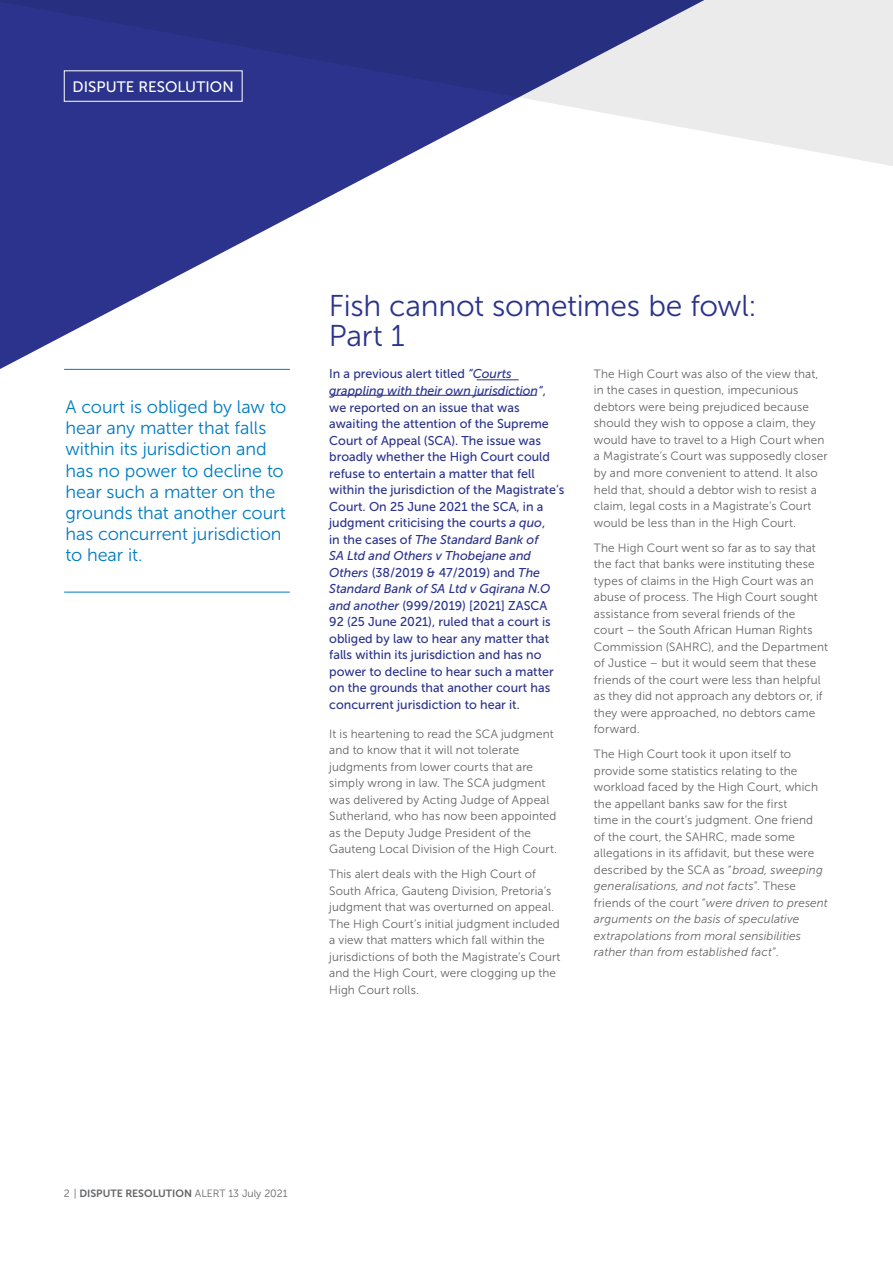
<style>
.page{position:relative;width:893px;height:1263px;background:#fff}
.page>*{position:absolute;margin:0;border:0;box-sizing:border-box;transform-origin:0 0}
.t1{font:30px/30px "Museo Sans 300";letter-spacing:-.01em;color:#2b338c}
.t2{font:18px/21px "Museo Sans 300";letter-spacing:-.005em;color:#007bc2}
.t3{font:15.15px "Museo Sans 500";letter-spacing:.005em;color:#fff}
.t4{font:12.75px/16.5px "Museo Sans 500";color:#2b338c}
.t5{font:12px/16.5px "Museo Sans 300";letter-spacing:.01em;color:#636466}
.t6{font:10.5px "Museo Sans 300";color:#636466}
.s1{font-style:italic}
.s2{font-family:"Museo Sans 700"}
</style>
<div class="page">
<svg style="left:0;top:188px;width:346px;height:181px"></svg>
<svg style="left:0;top:0;width:893px;height:188px"></svg>
<hr style="left:477px;top:379px;width:42px;height:1px;background:#2b338c">
<hr style="left:331px;top:395px;width:206px;height:1px;background:#2b338c">
<hr style="left:64px;top:369px;width:226px;height:1px;background:#007bc2">
<hr style="left:64px;top:592px;width:226px;height:1px;background:#007bc2">
<div style="left:64px;top:70px;width:179px;height:32px;border:1px solid #fff"></div>
<p class="t3" style="left:73px;top:78px;width:163px">DISPUTE RESOLUTION</p>
<h2 class="t2" style="left:66px;top:397px;width:222px">A court is obliged by law to hear any matter that falls within its jurisdiction and has no power to decline to hear such a matter on the grounds that another court has concurrent jurisdiction to hear it.</h2>
<h1 class="t1" style="left:329px;top:291px;width:430px">Fish cannot sometimes be fowl:<br>Part 1</h1>
<p class="t4" style="left:329px;top:365px;width:237px">In a previous alert titled <span class="s1">“Courts grappling with their own jurisdiction“</span>, we reported on an issue that was awaiting the attention of the Supreme Court of Appeal (SCA). The issue was broadly whether the High Court could refuse to entertain a matter that fell within the jurisdiction of the Magistrate’s Court. On 25 June 2021 the SCA, in a judgment criticising the courts <span class="s1">a quo</span>,<br>in the cases of <span class="s1">The Standard Bank of<br>SA Ltd and Others v Thobejane and Others</span> (38/2019 &amp; 47/2019) and <span class="s1">The Standard Bank of SA Ltd v Gqirana N.O and another</span> (999/2019) [2021] ZASCA 92 (25 June 2021), ruled that a court is obliged by law to hear any matter that falls within its jurisdiction and has no power to decline to hear such a matter on the grounds that another court has concurrent jurisdiction to hear it.</p>
<p class="t5" style="left:329px;top:725px;width:229px">It is heartening to read the SCA judgment and to know that it will not tolerate judgments from lower courts that are simply wrong in law. The SCA judgment was delivered by Acting Judge of Appeal Sutherland, who has now been appointed as the Deputy Judge President of the Gauteng Local Division of the High Court.</p>
<p class="t5" style="left:329px;top:866px;width:233px">This alert deals with the High Court of South Africa, Gauteng Division, Pretoria’s judgment that was overturned on appeal.<br>The High Court’s initial judgment included a view that matters which fall within the jurisdictions of both the Magistrate’s Court and the High Court, were clogging up the High Court rolls.</p>
<p class="t5" style="left:594px;top:366px;width:235px">The High Court was also of the view that, in the cases in question, impecunious debtors were being prejudiced because should they wish to oppose a claim, they would have to travel to a High Court when a Magistrate’s Court was supposedly closer by and more convenient to attend. It also held that, should a debtor wish to resist a claim, legal costs in a Magistrate’s Court would be less than in the High Court.</p>
<p class="t5" style="left:594px;top:539px;width:236px">The High Court went so far as to say that the fact that banks were instituting these types of claims in the High Court was an abuse of process. The High Court sought assistance from several friends of the<br>court – the South African Human Rights Commission (SAHRC), and the Department of Justice – but it would seem that these friends of the court were less than helpful as they did not approach any debtors or, if they were approached, no debtors came forward.</p>
<p class="t5" style="left:594px;top:746px;width:235px">The High Court took it upon itself to provide some statistics relating to the workload faced by the High Court, which the appellant banks saw for the first<br>time in the court’s judgment. One friend<br>of the court, the SAHRC, made some allegations in its affidavit, but these were described by the SCA as “<span class="s1">broad, sweeping generalisations, and not facts</span>”. These friends of the court “<span class="s1">were driven to present arguments on the basis of speculative extrapolations from moral sensibilities rather than from established fact</span>”.</p>
<p class="t6" style="left:64px;top:1188px;width:225px">2 | <span class="s2">DISPUTE RESOLUTION</span> ALERT 13 July 2021</p>
</div>
